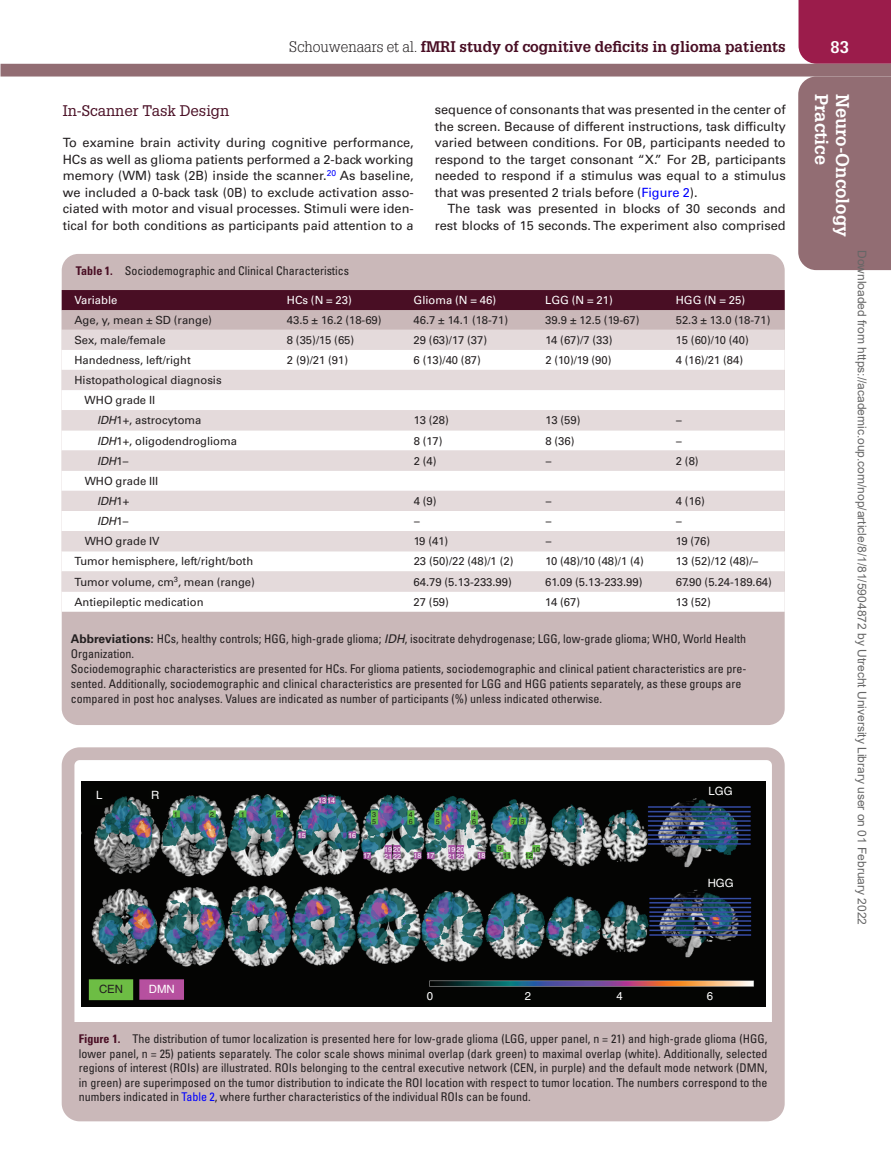
<style>
.page{position:relative;width:891px;height:1175px;background:#fff}
.page>*{position:absolute;margin:0;border:0;box-sizing:border-box;transform-origin:0 0}
.t1{font:700 18px "Glypha LT Std";color:#fff}
.t2{font:700 16.5px "Glypha LT Std";color:#fff}
.t3{font:700 15px "Glypha LT Std";color:#490e24}
.t4{font:15px "Glypha LT Std";color:#490e24}
.t5{font:12.75px/16.5px "Univers LT Std";color:#231f20;text-align:justify}
.t6{font:condensed 12px/15px "Univers LT Std";color:#231f20}
.t7{font:12px "Arial";color:#666}
.t8{font:11.4px "Helvetica";color:#fff}
.t9{font:11.4px "Helvetica";color:#231f20}
.t10{font:11.25px/20.1px "Univers LT Std";color:#231f20}
.t11{font:11.25px "Univers LT Std";color:#fff}
.t12{font:italic 11.25px "Univers LT Std";color:#231f20}
.t13{font:7.2px/6.9px "Helvetica";color:#fff}
.t14{font:7.2px/6.9px "Helvetica";color:#231f20}
.s1{font-weight:300;color:#231f20}
.s2{color:#00f}
.s3{font-weight:700;color:#490e24}
.s4{font-style:italic}
.s5{font-style:normal}
.s6{font-weight:700;font-stretch:normal}
.s7{font-style:italic;font-stretch:normal}
</style>
<div class="page">
<div style="left:799px;top:0;width:92px;height:64px;background:#9b1c4b"></div>
<div style="left:1px;top:64px;width:890px;height:12px;background:#926d73"></div>
<div style="left:798px;top:76px;width:93px;height:194px;background:#926d73"></div>
<div style="left:62px;top:254px;width:723px;height:471px;background:#cab8b9;border-radius:16px"></div>
<div style="left:62px;top:290px;width:723px;height:20px;background:#490e24"></div>
<div style="left:62px;top:329px;width:723px;height:21px;background:#e4dadb"></div>
<svg style="left:62px;top:350px;width:723px;height:261px;background:#f2edee"></svg>
<div style="left:70px;top:1022px;width:706px;height:86px;background:#cab8b9"></div>
<img style="left:81px;top:781px;width:684px;height:225px">
<div style="left:62px;top:747px;width:723px;height:374px;border:13px solid #cab8b9;border-radius:12px"></div>
<p class="t3" style="left:289px;top:37px;width:498px"><span class="s1">Schouwenaars et al.</span> fMRI study of cognitive deficits in glioma patients</p>
<h2 class="t2" style="left:831px;top:37px;width:20px">83</h2>
<h1 class="t1" style="left:833px;top:94px;width:73px;rotate:90deg">Practice</h1>
<h1 class="t1" style="left:854px;top:94px;width:145px;rotate:90deg">Neuro-Oncology</h1>
<p class="t4" style="left:63px;top:101px;width:168px">In-Scanner Task Design</p>
<p class="t5" style="left:63px;top:135px;width:353px">To examine brain activity during cognitive performance, HCs as well as glioma patients performed a 2-back working memory (WM) task (2B) inside the scanner.<sup>20</sup> As baseline, we included a 0-back task (0B) to exclude activation asso&shy;ciated with motor and visual processes. Stimuli were iden&shy;tical for both conditions as participants paid attention to a</p>
<p class="t5" style="left:435px;top:102px;width:353px">sequence of consonants that was presented in the center of the screen. Because of different instructions, task difficulty varied between conditions. For 0B, participants needed to respond to the target consonant “X.” For 2B, participants needed to respond if a stimulus was equal to a stimulus that was presented 2 trials before (<span class="s2">Figure 2</span>).</p>
<p class="t5" style="left:435px;top:201px;width:353px;text-align:right">The task was presented in blocks of 30 seconds and rest blocks of 15 seconds. The experiment also comprised</p>
<p class="t6" style="left:76px;top:263px;width:275px"><span class="s3">Table 1.</span> Sociodemographic and Clinical Characteristics</p>
<p class="t11" style="left:74px;top:293px;width:44px">Variable</p>
<p class="t11" style="left:287px;top:293px;width:67px">HCs (N = 23)</p>
<p class="t11" style="left:414px;top:293px;width:84px">Glioma (N = 46)</p>
<p class="t11" style="left:545px;top:293px;width:69px">LGG (N = 21)</p>
<p class="t11" style="left:676px;top:293px;width:71px">HGG (N = 25)</p>
<p class="t10" style="left:74px;top:309px;width:139px">Age, y, mean ± SD (range)</p>
<p class="t10" style="left:287px;top:309px;width:96px">43.5 ± 16.2 (18-69)</p>
<p class="t10" style="left:414px;top:309px;width:96px">46.7 ± 14.1 (18-71)</p>
<p class="t10" style="left:545px;top:309px;width:96px">39.9 ± 12.5 (19-67)</p>
<p class="t10" style="left:676px;top:309px;width:96px">52.3 ± 13.0 (18-71)</p>
<p class="t10" style="left:74px;top:330px;width:93px">Sex, male/female</p>
<p class="t10" style="left:287px;top:330px;width:69px">8 (35)/15 (65)</p>
<p class="t10" style="left:414px;top:330px;width:75px">29 (63)/17 (37)</p>
<p class="t10" style="left:545px;top:330px;width:69px">14 (67)/7 (33)</p>
<p class="t10" style="left:676px;top:330px;width:74px">15 (60)/10 (40)</p>
<p class="t10" style="left:75px;top:350px;width:118px">Handedness, left/right</p>
<p class="t10" style="left:287px;top:350px;width:63px">2 (9)/21 (91)</p>
<p class="t10" style="left:414px;top:350px;width:69px">6 (13)/40 (87)</p>
<p class="t10" style="left:545px;top:350px;width:68px">2 (10)/19 (90)</p>
<p class="t10" style="left:676px;top:350px;width:69px">4 (16)/21 (84)</p>
<p class="t10" style="left:75px;top:370px;width:149px">Histopathological diagnosis</p>
<p class="t10" style="left:85px;top:390px;width:72px">WHO grade II</p>
<p class="t10" style="left:97px;top:410px;width:106px"><span class="s4">IDH</span>1+, astrocytoma</p>
<p class="t10" style="left:414px;top:410px;width:37px">13 (28)</p>
<p class="t10" style="left:545px;top:410px;width:37px">13 (59)</p>
<p class="t10" style="left:676px;top:410px;width:7px">–</p>
<p class="t10" style="left:97px;top:430px;width:142px"><span class="s4">IDH</span>1+, oligodendroglioma</p>
<p class="t10" style="left:414px;top:430px;width:30px">8 (17)</p>
<p class="t10" style="left:545px;top:430px;width:31px">8 (36)</p>
<p class="t10" style="left:676px;top:430px;width:7px">–</p>
<p class="t12" style="left:97px;top:454px;width:33px">IDH<span class="s5">1–</span></p>
<p class="t10" style="left:414px;top:451px;width:24px">2 (4)</p>
<p class="t10" style="left:546px;top:451px;width:7px">–</p>
<p class="t10" style="left:676px;top:451px;width:24px">2 (8)</p>
<p class="t10" style="left:97px;top:471px;width:63px;text-indent:-12px">WHO grade III<br><span class="s4">IDH</span>1+</p>
<p class="t10" style="left:414px;top:491px;width:24px">4 (9)</p>
<p class="t10" style="left:546px;top:491px;width:7px">–</p>
<p class="t10" style="left:676px;top:491px;width:30px">4 (16)</p>
<p class="t12" style="left:97px;top:514px;width:33px">IDH<span class="s5">1–</span></p>
<p class="t10" style="left:414px;top:511px;width:7px">–</p>
<p class="t10" style="left:546px;top:511px;width:7px">–</p>
<p class="t10" style="left:676px;top:511px;width:7px">–</p>
<p class="t10" style="left:85px;top:531px;width:77px">WHO grade IV</p>
<p class="t10" style="left:414px;top:531px;width:36px">19 (41)</p>
<p class="t10" style="left:546px;top:531px;width:7px">–</p>
<p class="t10" style="left:676px;top:531px;width:36px">19 (76)</p>
<p class="t10" style="left:75px;top:551px;width:180px">Tumor hemisphere, left/right/both</p>
<p class="t10" style="left:414px;top:551px;width:101px">23 (50)/22 (48)/1 (2)</p>
<p class="t10" style="left:545px;top:551px;width:100px">10 (48)/10 (48)/1 (4)</p>
<p class="t10" style="left:676px;top:551px;width:84px">13 (52)/12 (48)/–</p>
<p class="t10" style="left:75px;top:571px;width:182px">Tumor volume, cm<sup>3</sup>, mean (range)</p>
<p class="t10" style="left:414px;top:571px;width:100px">64.79 (5.13-233.99)</p>
<p class="t10" style="left:545px;top:571px;width:99px">61.09 (5.13-233.99)</p>
<p class="t10" style="left:676px;top:571px;width:98px">67.90 (5.24-189.64)</p>
<p class="t10" style="left:74px;top:592px;width:131px">Antiepileptic medication</p>
<p class="t10" style="left:414px;top:592px;width:37px">27 (59)</p>
<p class="t10" style="left:545px;top:592px;width:36px">14 (67)</p>
<p class="t10" style="left:676px;top:592px;width:37px">13 (52)</p>
<p class="t6" style="left:71px;top:630px;width:677px"><span class="s6">Abbreviations:</span> HCs, healthy controls; HGG, high-grade glioma; <span class="s7">IDH</span>, isocitrate dehydrogenase; LGG, low-grade glioma; WHO, World Health Organization.<br>Sociodemographic characteristics are presented for HCs. For glioma patients, sociodemographic and clinical patient characteristics are pre&shy;sented. Additionally, sociodemographic and clinical characteristics are presented for LGG and HGG patients separately, as these groups are compared in post hoc analyses. Values are indicated as number of participants (%) unless indicated otherwise.</p>
<p class="t8" style="left:96px;top:788px;width:8px">L</p>
<p class="t8" style="left:151px;top:788px;width:10px">R</p>
<p class="t13" style="left:318px;top:796px;width:18px">1314</p>
<p class="t14" style="left:174px;top:811px;width:5px">1</p>
<p class="t14" style="left:210px;top:811px;width:5px">2</p>
<p class="t14" style="left:241px;top:811px;width:5px">1</p>
<p class="t14" style="left:277px;top:811px;width:5px">2</p>
<p class="t14" style="left:372px;top:811px;width:5px">3<br>5</p>
<p class="t14" style="left:436px;top:811px;width:5px">3</p>
<p class="t14" style="left:409px;top:811px;width:5px">4<br>6</p>
<p class="t14" style="left:472px;top:811px;width:5px">4<br>6</p>
<p class="t14" style="left:436px;top:818px;width:5px">5</p>
<p class="t13" style="left:298px;top:832px;width:9px">15</p>
<p class="t13" style="left:348px;top:831px;width:9px">16</p>
<p class="t13" style="left:384px;top:846px;width:18px">1920<br>2122</p>
<p class="t13" style="left:448px;top:846px;width:18px">1920<br>2122</p>
<p class="t13" style="left:478px;top:852px;width:9px">18</p>
<p class="t13" style="left:363px;top:852px;width:9px">17</p>
<p class="t13" style="left:414px;top:852px;width:22px">18 17</p>
<p class="t14" style="left:512px;top:818px;width:14px">7 8</p>
<p class="t14" style="left:498px;top:845px;width:5px">9</p>
<p class="t14" style="left:532px;top:846px;width:9px">10</p>
<p class="t14" style="left:503px;top:852px;width:9px">11</p>
<p class="t14" style="left:525px;top:852px;width:9px">12</p>
<p class="t8" style="left:709px;top:784px;width:26px">LGG</p>
<p class="t8" style="left:708px;top:876px;width:27px">HGG</p>
<p class="t9" style="left:99px;top:982px;width:26px">CEN</p>
<p class="t8" style="left:149px;top:982px;width:27px">DMN</p>
<p class="t8" style="left:427px;top:989px;width:8px">0</p>
<p class="t8" style="left:525px;top:989px;width:8px">2</p>
<p class="t8" style="left:616px;top:989px;width:8px">4</p>
<p class="t8" style="left:707px;top:989px;width:8px">6</p>
<p class="t6" style="left:79px;top:1031px;width:690px;line-height:14.4px;text-align:justify"><span class="s3">Figure 1.</span> The distribution of tumor localization is presented here for low-grade glioma (LGG, upper panel, n = 21) and high-grade glioma (HGG, lower panel, n = 25) patients separately. The color scale shows minimal overlap (dark green) to maximal overlap (white). Additionally, selected regions of interest (ROIs) are illustrated. ROIs belonging to the central executive network (CEN, in purple) and the default mode network (DMN, in green) are superimposed on the tumor distribution to indicate the ROI location with respect to tumor location. The numbers correspond to the numbers indicated in <span class="s2">Table 2</span>, where further characteristics of the individual ROIs can be found.</p>
<p class="t7" style="left:866px;top:250px;width:676px;rotate:90deg">Downloaded from https://academic.oup.com/nop/article/8/1/81/5904872 by Utrecht University Library user on 01 February 2022</p>
</div>
